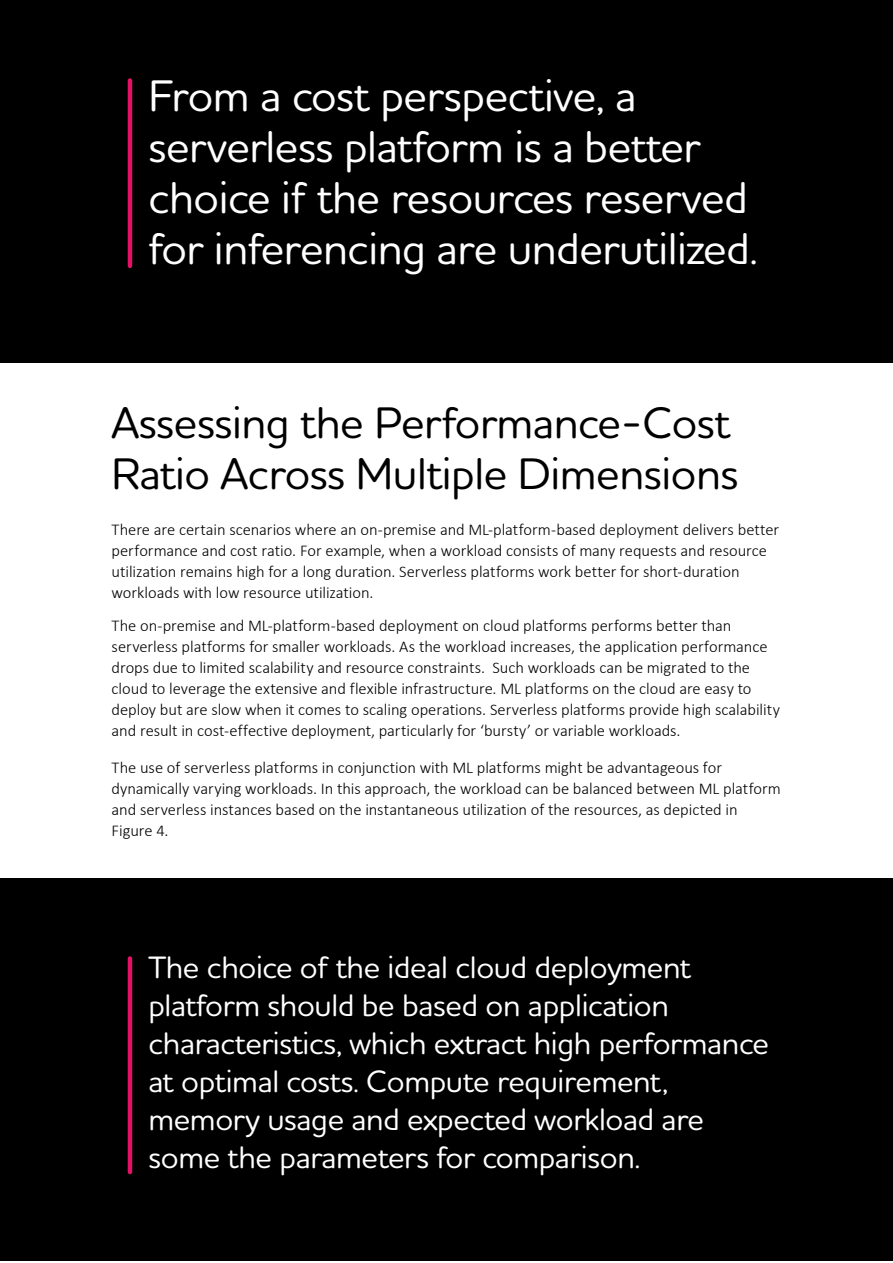
<style>
.page{position:relative;width:893px;height:1263px;background:#fff}
.page>*{position:absolute;margin:0;border:0;box-sizing:border-box;transform-origin:0 0}
.t1{font:500 45px/51px "Houschka Rounded";letter-spacing:-.01em;color:#fff}
.t2{font:500 45px/51px "Houschka Rounded";letter-spacing:-.01em;color:#000}
.t3{font:500 31.5px/37.8px "Houschka Rounded";letter-spacing:-.01em;color:#fff}
.t4{font:300 16.5px/21px "Calibri";letter-spacing:-.005em;color:#000}
</style>
<div class="page">
<div style="left:0;top:0;width:893px;height:363px;background:#000"></div>
<div style="left:0;top:878px;width:893px;height:383px;background:#000"></div>
<hr style="left:128px;top:80px;width:4px;height:186px;background:#e41165">
<hr style="left:128px;top:958px;width:4px;height:214px;background:#e41165">
<h1 class="t1" style="left:148px;top:68px;width:611px">From a cost perspective, a serverless platform is a better choice if the resources reserved for inferencing are underutilized.</h1>
<h1 class="t2" style="left:112px;top:396px;width:628px">Assessing the Performance-Cost<br>Ratio Across Multiple Dimensions</h1>
<p class="t4" style="left:112px;top:518px;width:669px">There are certain scenarios where an on-premise and ML-platform-based deployment delivers better performance and cost ratio. For example, when a workload consists of many requests and resource utilization remains high for a long duration. Serverless platforms work better for short-duration workloads with low resource utilization.</p>
<p class="t4" style="left:112px;top:614px;width:670px">The on-premise and ML-platform-based deployment on cloud platforms performs better than serverless platforms for smaller workloads. As the workload increases, the application performance drops due to limited scalability and resource constraints. Such workloads can be migrated to the cloud to leverage the extensive and flexible infrastructure. ML platforms on the cloud are easy to deploy but are slow when it comes to scaling operations. Serverless platforms provide high scalability and result in cost-effective deployment, particularly for ‘bursty’ or variable workloads.</p>
<p class="t4" style="left:112px;top:757px;width:671px">The use of serverless platforms in conjunction with ML platforms might be advantageous for dynamically varying workloads. In this approach, the workload can be balanced between ML platform and serverless instances based on the instantaneous utilization of the resources, as depicted in Figure 4.</p>
<p class="t3" style="left:148px;top:948px;width:622px">The choice of the ideal cloud deployment platform should be based on application characteristics, which extract high performance at optimal costs. Compute requirement, memory usage and expected workload are some the parameters for comparison.</p>
</div>
